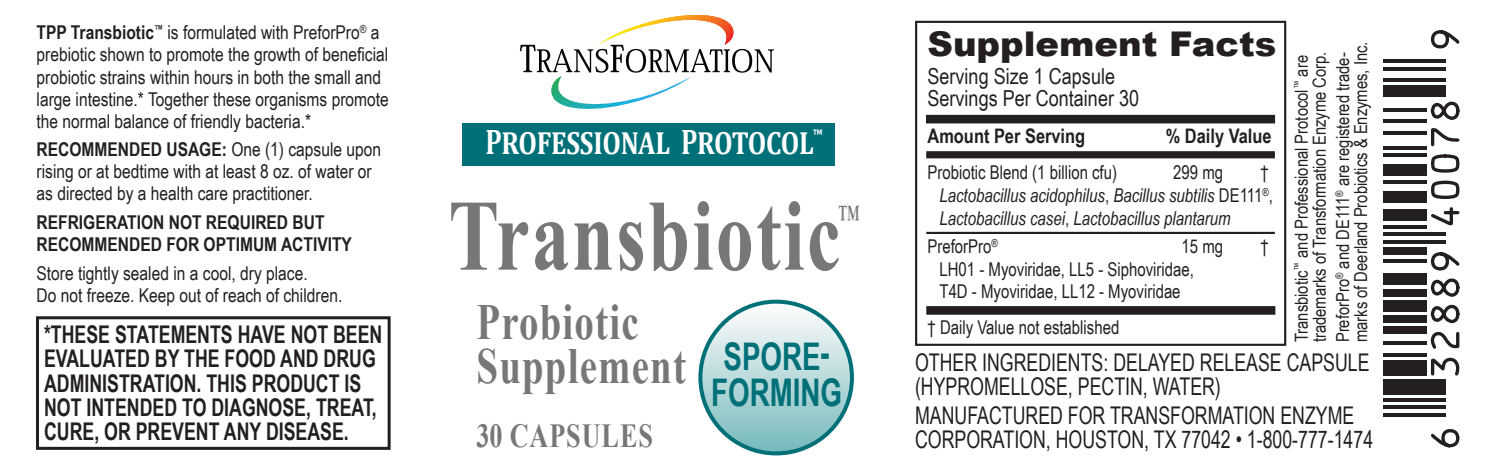
<style>
.page{position:relative;width:1498px;height:476px;background:#fff}
.page>*{position:absolute;margin:0;border:0;box-sizing:border-box;transform-origin:0 0}
.t1{font:700 101.2px "Times New Roman";letter-spacing:.03em;color:#77777a;scale:.75 1}
.t2{font:700 50.4px/44.4px "Times New Roman";letter-spacing:.03em;color:#77777a;scale:.77 1}
.t3{font:700 38px "Arial Narrow";color:#007078;scale:.89 1}
.t4{font:36px "Times New Roman";color:#77777a;scale:.6 1}
.t5{font:900 34px "Arial";color:#231f20;scale:1.04 1}
.t6{font:700 33.6px "Times New Roman";letter-spacing:.035em;color:#77777a;scale:.78 1}
.t7{font:700 32px "Cambria";letter-spacing:-.01em;color:#fff;scale:.83 1}
.t8{font:24.4px/24.4px "Arial Narrow";color:#231f20;scale:.89 1}
.t9{font:700 24.4px/24.4px "Arial Narrow";color:#231f20;scale:.89 1}
.t10{font:22px "Arial Narrow";color:#231f20}
.t11{font:700 20px "Arial Narrow";color:#231f20}
.t12{font:19.2px/22px "Arial Narrow";color:#231f20}
.t13{font:19.2px/22.8px "Arial Narrow";color:#231f20;scale:.96 1}
.t14{font:italic 19.2px/22.8px "Arial Narrow";color:#231f20;scale:.96 1}
.t15{font:700 19.2px/22px "Arial Narrow";color:#231f20}
.t16{font:700 18.8px "Cambria";color:#fff;scale:.75 1}
.t17{font:18px/18px "Arial Narrow";color:#231f20}
.s1{font-weight:700}
.s2{font-size:35.6px}
.s3{font-style:normal}
</style>
<div class="page">
<div style="left:915px;top:21px;width:371px;height:324px;border:2px solid #231f20"></div>
<div style="left:462px;top:123px;width:372px;height:42px;background:#007078"></div>
<div style="left:926px;top:115px;width:349px;height:8px;background:#231f20"></div>
<svg style="left:926px;top:151px;width:349px;height:3px"></svg>
<div style="left:926px;top:306px;width:349px;height:8px;background:#231f20"></div>
<svg style="left:520px;top:15px;width:254px;height:94px"></svg>
<hr style="left:926px;top:154px;width:349px;height:4px;background:#231f20">
<hr style="left:926px;top:231px;width:349px;height:3px;background:#231f20">
<div style="left:36px;top:316px;width:355px;height:133px;border:3px solid #231f20"></div>
<svg style="left:1383px;top:413px;width:45px;height:3px"></svg>
<hr style="left:1383px;top:405px;width:62px;height:4px;background:#231f20">
<svg style="left:1383px;top:398px;width:45px;height:3px"></svg>
<div style="left:1383px;top:378px;width:62px;height:16px;background:#231f20"></div>
<div style="left:1383px;top:360px;width:44px;height:15px;background:#231f20"></div>
<svg style="left:1383px;top:353px;width:44px;height:3px"></svg>
<hr style="left:1383px;top:341px;width:44px;height:4px;background:#231f20">
<div style="left:1383px;top:326px;width:44px;height:7px;background:#231f20"></div>
<div style="left:1383px;top:315px;width:44px;height:7px;background:#231f20"></div>
<div style="left:1383px;top:300px;width:44px;height:11px;background:#231f20"></div>
<div style="left:1383px;top:288px;width:44px;height:8px;background:#231f20"></div>
<div style="left:1383px;top:273px;width:44px;height:12px;background:#231f20"></div>
<svg style="left:1383px;top:259px;width:44px;height:3px"></svg>
<div style="left:1383px;top:247px;width:44px;height:8px;background:#231f20"></div>
<svg style="left:1383px;top:240px;width:45px;height:3px"></svg>
<hr style="left:1383px;top:232px;width:62px;height:4px;background:#231f20">
<svg style="left:1383px;top:225px;width:44px;height:3px"></svg>
<div style="left:1383px;top:209px;width:44px;height:12px;background:#231f20"></div>
<div style="left:1383px;top:191px;width:44px;height:11px;background:#231f20"></div>
<svg style="left:1383px;top:180px;width:44px;height:3px"></svg>
<div style="left:1383px;top:164px;width:44px;height:12px;background:#231f20"></div>
<hr style="left:1383px;top:153px;width:44px;height:4px;background:#231f20">
<hr style="left:1383px;top:146px;width:44px;height:3px;background:#231f20">
<hr style="left:1383px;top:131px;width:44px;height:3px;background:#231f20">
<hr style="left:1383px;top:119px;width:44px;height:4px;background:#231f20">
<hr style="left:1383px;top:108px;width:44px;height:4px;background:#231f20">
<div style="left:1383px;top:85px;width:62px;height:12px;background:#231f20"></div>
<hr style="left:1383px;top:78px;width:62px;height:4px;background:#231f20">
<hr style="left:1383px;top:67px;width:62px;height:3px;background:#231f20">
<hr style="left:1383px;top:59px;width:62px;height:4px;background:#231f20">
<svg style="left:1428px;top:30px;width:32px;height:418px"></svg>
<svg style="left:700px;top:301px;width:152px;height:152px;background:#b2d6d8"></svg>
<div style="left:698px;top:299px;width:156px;height:156px;border:4px solid #007078;border-radius:50%"></div>
<p class="t12" style="left:37px;top:21px;width:354px"><span class="s1">TPP Transbiotic</span><sup>™</sup> is formulated with PreforPro<sup>®</sup> a prebiotic shown to promote the growth of beneficial probiotic strains within hours in both the small and large intestine.* Together these organisms promote the normal balance of friendly bacteria.*</p>
<p class="t12" style="left:37px;top:138px;width:346px"><span class="s1">RECOMMENDED USAGE:</span> One (1) capsule upon rising or at bedtime with at least 8 oz. of water or as directed by a health care practitioner.</p>
<p class="t15" style="left:37px;top:210px;width:317px">REFRIGERATION NOT REQUIRED BUT<br>RECOMMENDED FOR OPTIMUM ACTIVITY</p>
<p class="t12" style="left:37px;top:261px;width:307px">Store tightly sealed in a cool, dry place.<br>Do not freeze. Keep out of reach of children.</p>
<p class="t9" style="left:44px;top:320px;width:382px">*THESE STATEMENTS HAVE NOT BEEN<br>EVALUATED BY THE FOOD AND DRUG<br>ADMINISTRATION. THIS PRODUCT IS<br>NOT INTENDED TO DIAGNOSE, TREAT,<br>CURE, OR PREVENT ANY DISEASE.</p>
<p class="t16" style="left:813px;top:122px;width:14px">™</p>
<p class="t7" style="left:485px;top:120px;width:397px"><span class="s2">P</span>ROFESSIONAL <span class="s2">P</span>ROTOCOL</p>
<p class="t1" style="left:448px;top:162px;width:524px">Transbiotic</p>
<p class="t2" style="left:476px;top:298px;width:273px">Probiotic<br>Supplement</p>
<p class="t6" style="left:476px;top:411px;width:228px">30 CAPSULES</p>
<p class="t4" style="left:838px;top:192px;width:37px">™</p>
<p class="t3" style="left:723px;top:327px;width:121px">SPORE-</p>
<p class="t3" style="left:711px;top:363px;width:149px">FORMING</p>
<p class="t5" style="left:927px;top:19px;width:337px">Supplement Facts</p>
<p class="t10" style="left:927px;top:60px;width:189px">Serving Size 1 Capsule</p>
<p class="t10" style="left:927px;top:82px;width:213px">Servings Per Container 30</p>
<p class="t11" style="left:927px;top:121px;width:159px">Amount Per Serving</p>
<p class="t11" style="left:1166px;top:121px;width:107px">% Daily Value</p>
<p class="t13" style="left:927px;top:160px;width:199px">Probiotic Blend (1 billion cfu)</p>
<p class="t13" style="left:1173px;top:160px;width:53px">299 mg</p>
<p class="t13" style="left:1260px;top:160px;width:10px">†</p>
<p class="t14" style="left:939px;top:183px;width:349px">Lactobacillus acidophilus<span class="s3">,</span> Bacillus subtilis <span class="s3">DE111</span><sup>®</sup><span class="s3">,<br></span>Lactobacillus casei<span class="s3">,</span> Lactobacillus plantarum</p>
<p class="t13" style="left:927px;top:234px;width:75px">PreforPro<sup>®</sup></p>
<p class="t13" style="left:1181px;top:234px;width:45px">15 mg</p>
<p class="t13" style="left:1260px;top:234px;width:10px">†</p>
<p class="t13" style="left:939px;top:256px;width:266px">LH01 - Myoviridae, LL5 - Siphoviridae,<br>T4D - Myoviridae, LL12 - Myoviridae</p>
<p class="t13" style="left:927px;top:315px;width:201px">† Daily Value not established</p>
<p class="t17" style="left:1291px;top:342px;width:292px;rotate:-90deg">Transbiotic<sup>™</sup> and Professional Protocol<sup>™</sup> are trademarks of Transformation Enzyme Corp.</p>
<p class="t17" style="left:1333px;top:342px;width:302px;rotate:-90deg">PreforPro<sup>®</sup> and DE111<sup>®</sup> are registered trade&shy;marks of Deerland Probiotics &amp; Enzymes, Inc.</p>
<p class="t8" style="left:915px;top:349px;width:512px">OTHER INGREDIENTS: DELAYED RELEASE CAPSULE (HYPROMELLOSE, PECTIN, WATER)</p>
<p class="t8" style="left:915px;top:402px;width:516px">MANUFACTURED FOR TRANSFORMATION ENZYME<br>CORPORATION, HOUSTON, TX 77042 • 1-800-777-1474</p>
</div>
